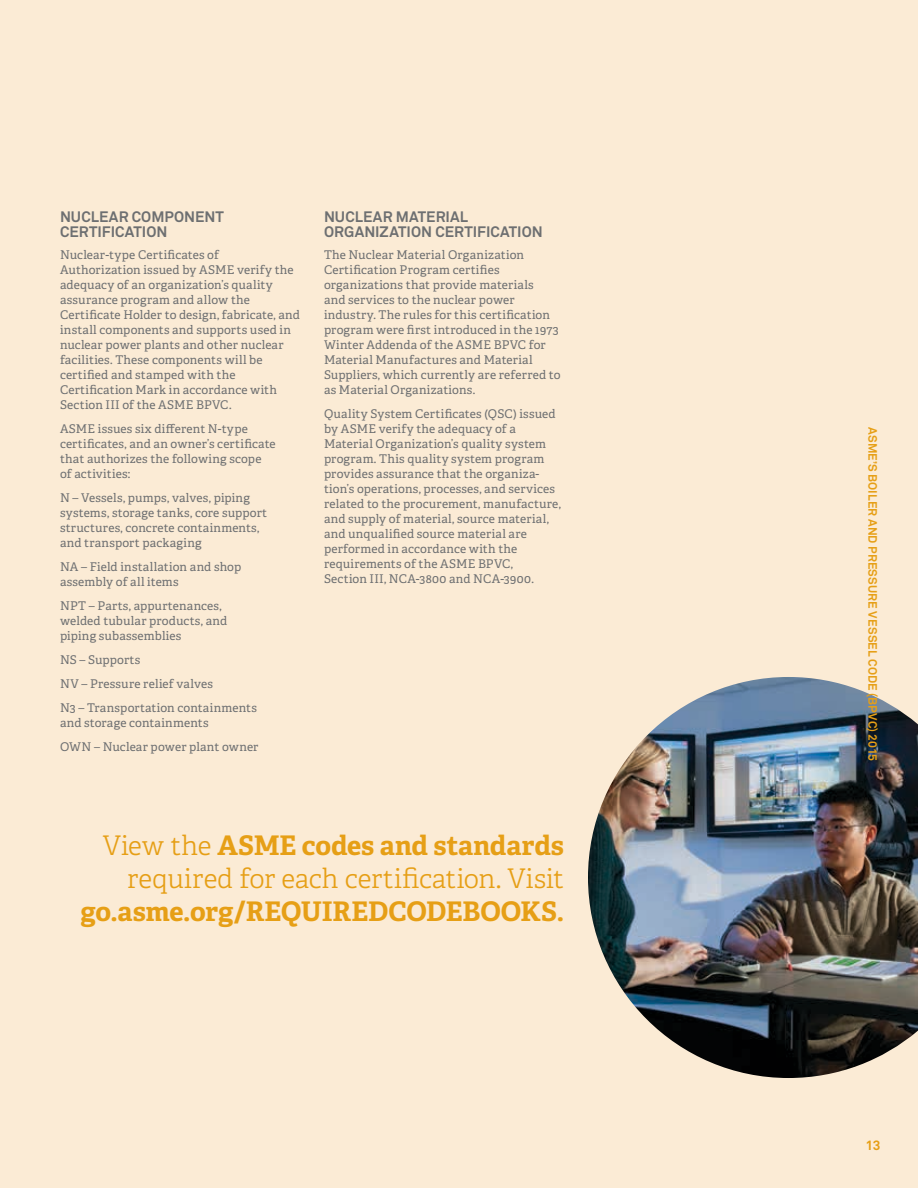
<style>
.page{position:relative;width:918px;height:1188px;background:#fbebd5}
.page>*{position:absolute;margin:0;border:0;box-sizing:border-box;transform-origin:0 0}
.t1{font:300 27px/33px "Adelle";letter-spacing:-.005em;color:#e69f16;text-align:right}
.t2{font:700 27px "Adelle";letter-spacing:-.01em;color:#e69f16}
.t3{font:700 15px/15px "Akkurat";color:#6d6f71}
.t4{font:700 13.5px "Akkurat";color:#e69f16}
.t5{font:12px/15px "Adelle";letter-spacing:.015em;color:#6d6f71}
.t6{font:700 12px "Akkurat";letter-spacing:.01em;color:#e69f16}
.s1{font-weight:700}
</style>
<div class="page">
<img style="left:588px;top:677px;width:330px;height:401px">
<p class="t3" style="left:60px;top:209px;width:165px">NUCLEAR COMPONENT<br>CERTIFICATION</p>
<p class="t5" style="left:60px;top:247px;width:241px">Nuclear-type Certificates of Authorization issued by ASME verify the adequacy of an organization’s quality assurance program and allow the Certificate Holder to design, fabricate, and install components and supports used in nuclear power plants and other nuclear facilities. These components will be certified and stamped with the Certification Mark in accordance with Section III of the ASME BPVC.</p>
<p class="t5" style="left:60px;top:421px;width:217px">ASME issues six different N-type certificates, and an owner’s certificate that authorizes the following scope of activities:</p>
<p class="t5" style="left:60px;top:490px;width:209px">N – Vessels, pumps, valves, piping systems, storage tanks, core support structures, concrete containments, and transport packaging</p>
<p class="t5" style="left:60px;top:559px;width:183px">NA – Field installation and shop assembly of all items</p>
<p class="t5" style="left:60px;top:598px;width:169px">NPT – Parts, appurtenances, welded tubular products, and piping subassemblies</p>
<p class="t5" style="left:60px;top:648px;width:198px;line-height:24px">NS – Supports<br>NV – Pressure relief valves<br>N3 – Transportation containments</p>
<p class="t5" style="left:60px;top:711px;width:200px;line-height:24px">and storage containments<br>OWN – Nuclear power plant owner</p>
<p class="t3" style="left:324px;top:209px;width:220px">NUCLEAR MATERIAL<br>ORGANIZATION CERTIFICATION</p>
<p class="t5" style="left:324px;top:247px;width:238px">The Nuclear Material Organization Certification Program certifies organizations that provide materials<br>and services to the nuclear power industry. The rules for this certification program were first introduced in the 1973<br>Winter Addenda of the ASME BPVC for Material Manufactures and Material Suppliers, which currently are referred to as Material Organizations.</p>
<p class="t5" style="left:324px;top:406px;width:238px">Quality System Certificates (QSC) issued by ASME verify the adequacy of a Material Organization’s quality system program. This quality system program provides assurance that the organiza&shy;tion’s operations, processes, and services related to the procurement, manufacture, and supply of material, source material, and unqualified source material are performed in accordance with the requirements of the ASME BPVC,<br>Section III, NCA-3800 and NCA-3900.</p>
<h1 class="t1" style="left:103px;top:829px;width:463px">View the <span class="s1">ASME codes and standards </span>required for each certification. Visit</h1>
<h1 class="t2" style="left:80px;top:894px;width:485px">go.asme.org/REQUIREDCODEBOOKS.</h1>
<p class="t6" style="left:880px;top:427px;width:336px;rotate:90deg">ASME’S BOILER AND PRESSURE VESSEL CODE (BPVC) 2015</p>
<p class="t4" style="left:866px;top:1136px;width:16px">13</p>
</div>
